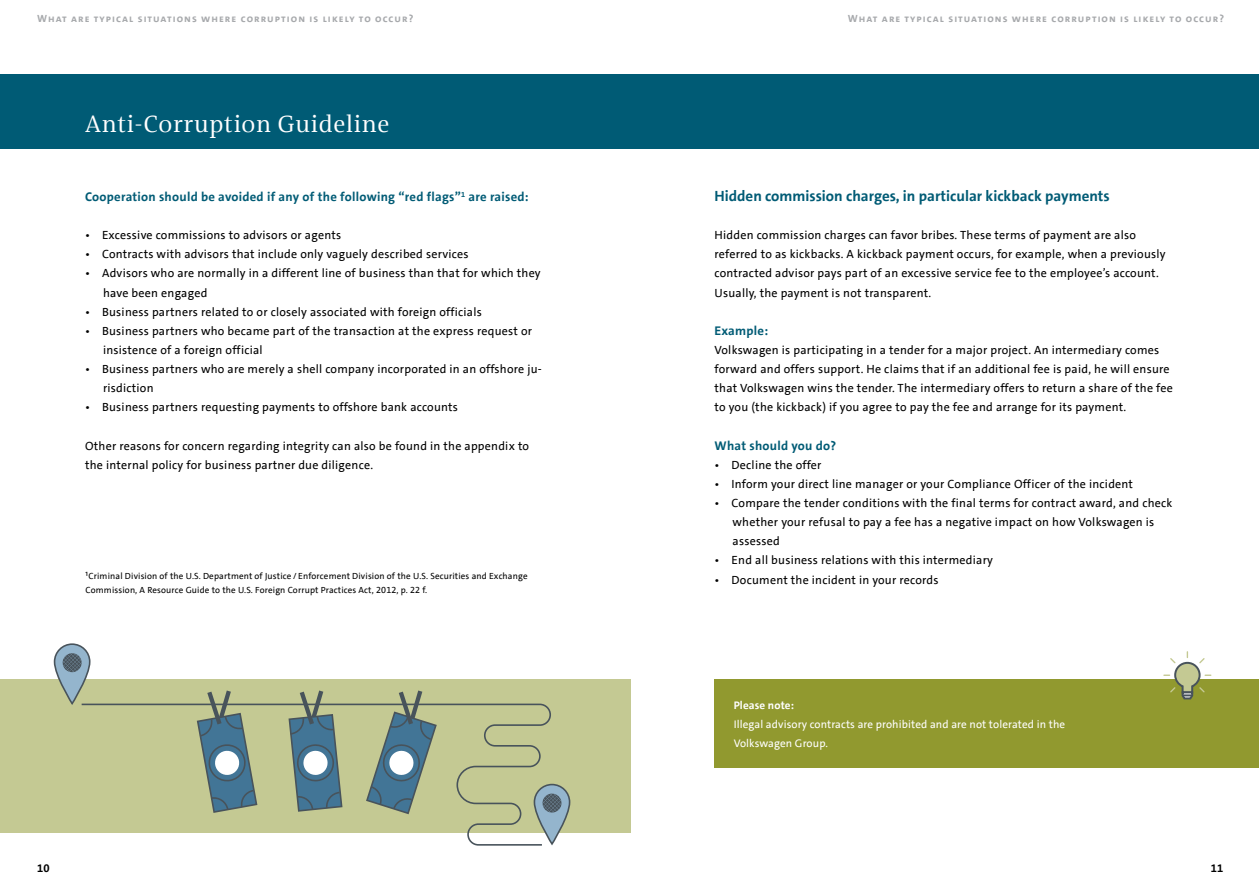
<style>
.page{position:relative;width:1259px;height:893px;background:#fff}
.page>*{position:absolute;margin:0;border:0;box-sizing:border-box;transform-origin:0 0}
.t1{font:24px "VWAG The Antiqua";letter-spacing:.03em;color:#fff}
.t2{font:700 15px "VWAG The Sans";color:#005b75}
.t3{font:700 12.75px "VWAG The Sans";letter-spacing:.02em;color:#005b75}
.t4{font:12px/19.2px "VWAG The Sans";letter-spacing:.02em;color:#000}
.t5{font:700 11.25px "VWAG The Sans";color:#000}
.t6{font:11.1px/18.9px "VWAG The Sans";letter-spacing:.01em;color:#fff}
.t7{font:700 11.1px "VWAG The Sans";color:#fff}
.t8{font:700 10.5px "VWAG The Sans";letter-spacing:.1em;color:#a7a9ac}
.t9{font:9px/13.5px "VWAG The Sans";letter-spacing:.015em;color:#000}
</style>
<div class="page">
<div style="left:0;top:74px;width:1259px;height:75px;background:#005b75"></div>
<div style="left:714px;top:679px;width:545px;height:89px;background:#91992f"></div>
<div style="left:0;top:679px;width:630px;height:153px;background:#c4c993"></div>
<svg style="left:1163px;top:651px;width:49px;height:49px"></svg>
<svg style="left:80px;top:703px;width:472px;height:143px"></svg>
<svg style="left:55px;top:644px;width:35px;height:59px"></svg>
<div style="left:54px;top:643px;width:36px;height:61px;border:2px solid #48535b;border-radius:18px"></div>
<svg style="left:62px;top:652px;width:20px;height:21px"></svg>
<svg style="left:196px;top:690px;width:242px;height:125px"></svg>
<svg style="left:534px;top:784px;width:35px;height:60px"></svg>
<div style="left:533px;top:784px;width:37px;height:61px;border:2px solid #48535b;border-radius:18px"></div>
<svg style="left:542px;top:793px;width:20px;height:20px"></svg>
<p class="t8" style="left:37px;top:12px;width:378px">What are typical situations where corruption is likely to occur?</p>
<p class="t8" style="left:848px;top:12px;width:378px">What are typical situations where corruption is likely to occur?</p>
<h1 class="t1" style="left:85px;top:109px;width:306px">Anti-Corruption Guideline</h1>
<p class="t3" style="left:85px;top:188px;width:445px">Cooperation should be avoided if any of the following “red flags”<sup>1</sup> are raised:</p>
<p class="t4" style="left:85px;top:226px;width:258px">• Excessive commissions to advisors or agents</p>
<p class="t4" style="left:85px;top:245px;width:385px">• Contracts with advisors that include only vaguely described services</p>
<p class="t4" style="left:103px;top:264px;width:439px;text-indent:-18px">• Advisors who are normally in a different line of business than that for which they have been engaged</p>
<p class="t4" style="left:85px;top:302px;width:398px">• Business partners related to or closely associated with foreign officials</p>
<p class="t4" style="left:103px;top:321px;width:430px;text-indent:-18px">• Business partners who became part of the transaction at the express request or insistence of a foreign official</p>
<p class="t4" style="left:103px;top:360px;width:440px;text-indent:-18px">• Business partners who are merely a shell company incorporated in an offshore ju&shy;risdiction</p>
<p class="t4" style="left:85px;top:398px;width:374px">• Business partners requesting payments to offshore bank accounts</p>
<p class="t4" style="left:85px;top:436px;width:445px">Other reasons for concern regarding integrity can also be found in the appendix to the internal policy for business partner due diligence.</p>
<p class="t9" style="left:86px;top:569px;width:443px">¹Criminal Division of the U.S. Department of Justice / Enforcement Division of the U.S. Securities and Exchange<br>Commission, A Resource Guide to the U.S. Foreign Corrupt Practices Act, 2012, p. 22 f.</p>
<p class="t2" style="left:714px;top:186px;width:397px">Hidden commission charges, in particular kickback payments</p>
<p class="t4" style="left:714px;top:226px;width:452px">Hidden commission charges can favor bribes. These terms of payment are also referred to as kickbacks. A kickback payment occurs, for example, when a previously contracted advisor pays part of an excessive service fee to the employee’s account.<br>Usually, the payment is not transparent.</p>
<p class="t3" style="left:714px;top:322px;width:55px">Example:</p>
<p class="t4" style="left:714px;top:340px;width:460px">Volkswagen is participating in a tender for a major project. An intermediary comes forward and offers support. He claims that if an additional fee is paid, he will ensure that Volkswagen wins the tender. The intermediary offers to return a share of the fee to you (the kickback) if you agree to pay the fee and arrange for its payment.</p>
<p class="t3" style="left:714px;top:437px;width:123px">What should you do?</p>
<p class="t4" style="left:714px;top:455px;width:108px">• Decline the offer</p>
<p class="t4" style="left:714px;top:474px;width:420px">• Inform your direct line manager or your Compliance Officer of the incident</p>
<p class="t4" style="left:732px;top:493px;width:441px;text-indent:-18px">• Compare the tender conditions with the final terms for contract award, and check whether your refusal to pay a fee has a negative impact on how Volkswagen is assessed</p>
<p class="t4" style="left:714px;top:551px;width:280px">• End all business relations with this intermediary</p>
<p class="t4" style="left:714px;top:570px;width:225px">• Document the incident in your records</p>
<p class="t7" style="left:733px;top:698px;width:62px">Please note:</p>
<p class="t6" style="left:733px;top:715px;width:333px">Illegal advisory contracts are prohibited and are not tolerated in the<br>Volkswagen Group.</p>
<p class="t5" style="left:37px;top:860px;width:14px">10</p>
<p class="t5" style="left:1211px;top:860px;width:14px">11</p>
</div>
